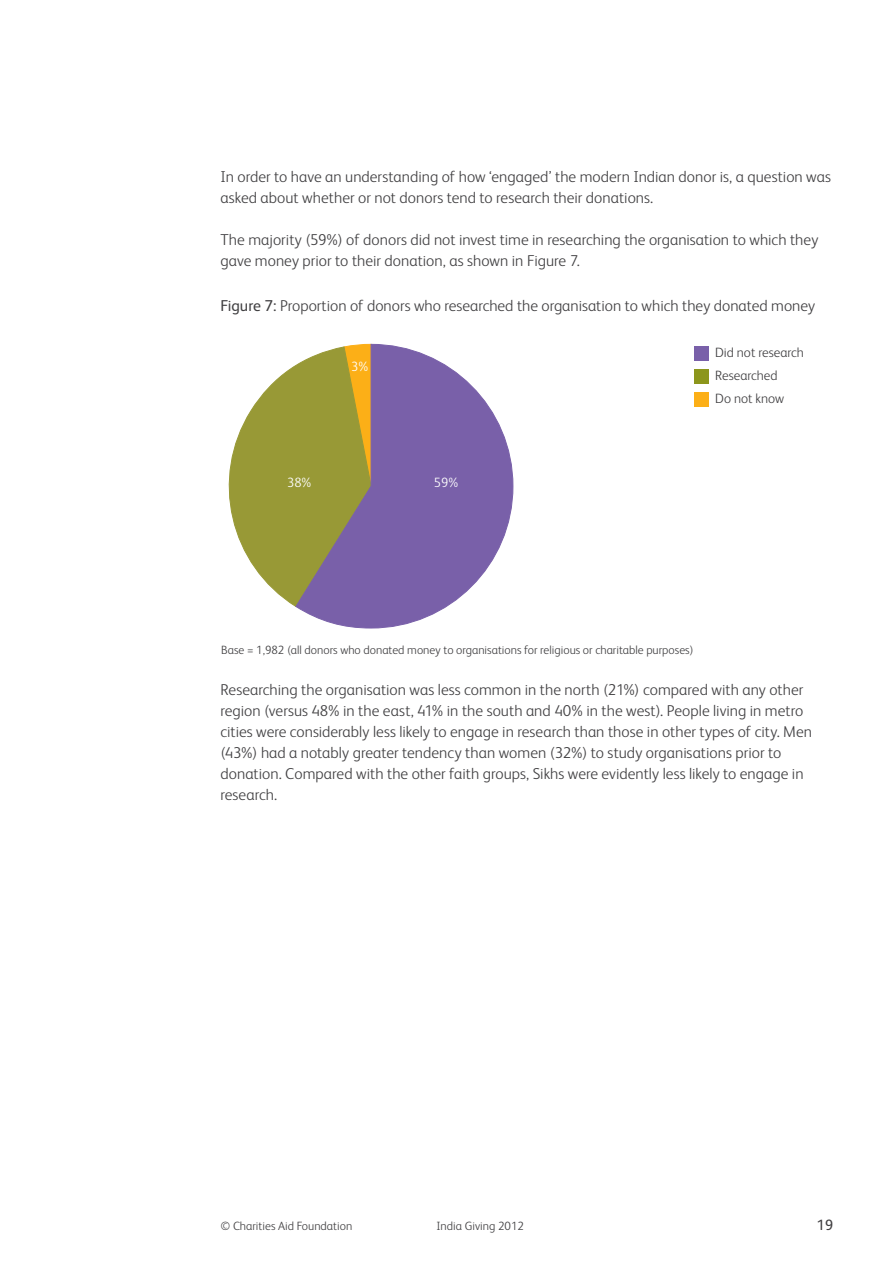
<style>
.page{position:relative;width:893px;height:1263px;background:#fff}
.page>*{position:absolute;margin:0;border:0;box-sizing:border-box;transform-origin:0 0}
.t1{font:300 15.75px/21px "FS Albert Pro";color:#414042}
.t2{font:15px "FS Albert Pro";color:#414042}
.t3{font:300 13.5px/22.8px "FS Albert Pro";color:#414042}
.t4{font:300 13.5px "FS Albert Pro";color:#fff}
.t5{font:300 12px "FS Albert Pro";color:#414042}
.s1{font-weight:400}
</style>
<div class="page">
<svg style="left:228px;top:365px;width:67px;height:242px"></svg>
<svg style="left:295px;top:344px;width:218px;height:285px"></svg>
<div style="left:694px;top:346px;width:15px;height:15px;background:#7960a9"></div>
<div style="left:694px;top:369px;width:15px;height:15px;background:#8c961c"></div>
<div style="left:694px;top:392px;width:15px;height:15px;background:#fcaf17"></div>
<p class="t1" style="left:220px;top:165px;width:612px">In order to have an understanding of how ‘engaged’ the modern Indian donor is, a question was asked about whether or not donors tend to research their donations.</p>
<p class="t1" style="left:220px;top:228px;width:599px">The majority (59%) of donors did not invest time in researching the organisation to which they gave money prior to their donation, as shown in Figure 7.</p>
<p class="t1" style="left:220px;top:294px;width:596px"><span class="s1">Figure 7:</span> Proportion of donors who researched the organisation to which they donated money</p>
<p class="t4" style="left:351px;top:357px;width:19px">3%</p>
<p class="t4" style="left:287px;top:473px;width:26px">38%</p>
<p class="t4" style="left:434px;top:473px;width:26px">59%</p>
<p class="t3" style="left:715px;top:340px;width:90px">Did not research<br>Researched<br>Do not know</p>
<p class="t5" style="left:221px;top:641px;width:474px">Base = 1,982 (all donors who donated money to organisations for religious or charitable purposes)</p>
<p class="t1" style="left:220px;top:678px;width:593px">Researching the organisation was less common in the north (21%) compared with any other region (versus 48% in the east, 41% in the south and 40% in the west). People living in metro cities were considerably less likely to engage in research than those in other types of city. Men (43%) had a notably greater tendency than women (32%) to study organisations prior to donation. Compared with the other faith groups, Sikhs were evidently less likely to engage in research.</p>
<p class="t5" style="left:220px;top:1217px;width:133px">© Charities Aid Foundation</p>
<p class="t5" style="left:436px;top:1217px;width:89px">India Giving 2012</p>
<p class="t2" style="left:817px;top:1214px;width:18px">19</p>
</div>
